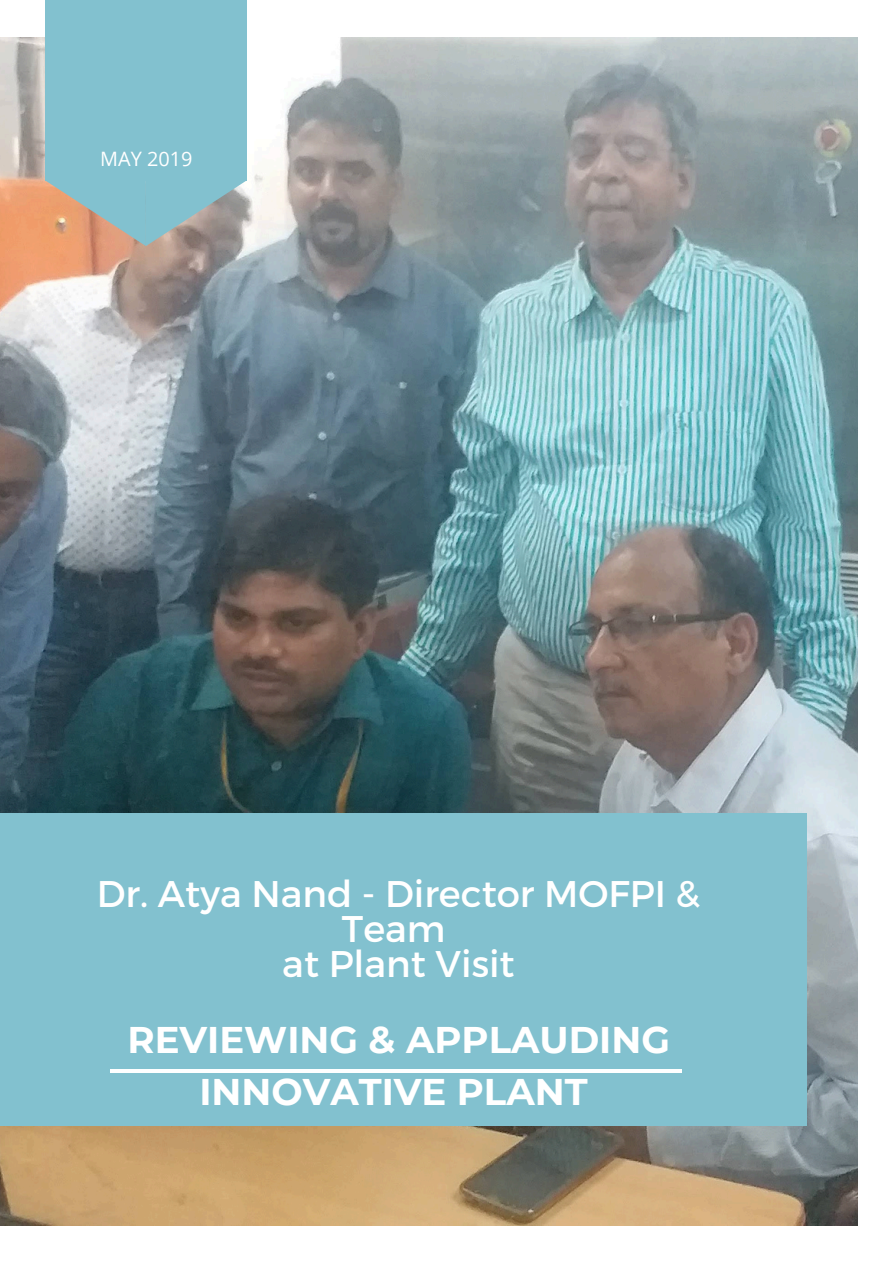
<style>
.page{position:relative;width:894px;height:1264px;background:#fff}
.page>*{position:absolute;margin:0;border:0;box-sizing:border-box;transform-origin:0 0}
.t1{font:37.05px/34.8px "Montserrat";color:#fff;text-align:center}
.t2{font:700 37.05px/52.8px "Montserrat";color:#fff;text-align:center}
.t3{font:19.8px "Open Sans";color:#fff}
</style>
<div class="page">
<img style="left:0;top:37px;width:857px;height:1188px">
<div style="left:0;top:813px;width:806px;height:312px;background:#82c1cf"></div>
<hr style="left:110px;top:1069px;width:572px;height:3px;background:#fff">
<div style="left:45px;top:0;width:201px;height:180px;background:#82c1cf"></div>
<svg style="left:45px;top:180px;width:201px;height:65px"></svg>
<p class="t3" style="left:100px;top:145px;width:94px">MAY 2019</p>
<p class="t1" style="left:97px;top:874px;width:604px">Dr. Atya Nand - Director MOFPI &amp;<br>Team<br>at Plant Visit</p>
<p class="t2" style="left:127px;top:1012px;width:544px">REVIEWING &amp; APPLAUDING<br>INNOVATIVE PLANT</p>
</div>
